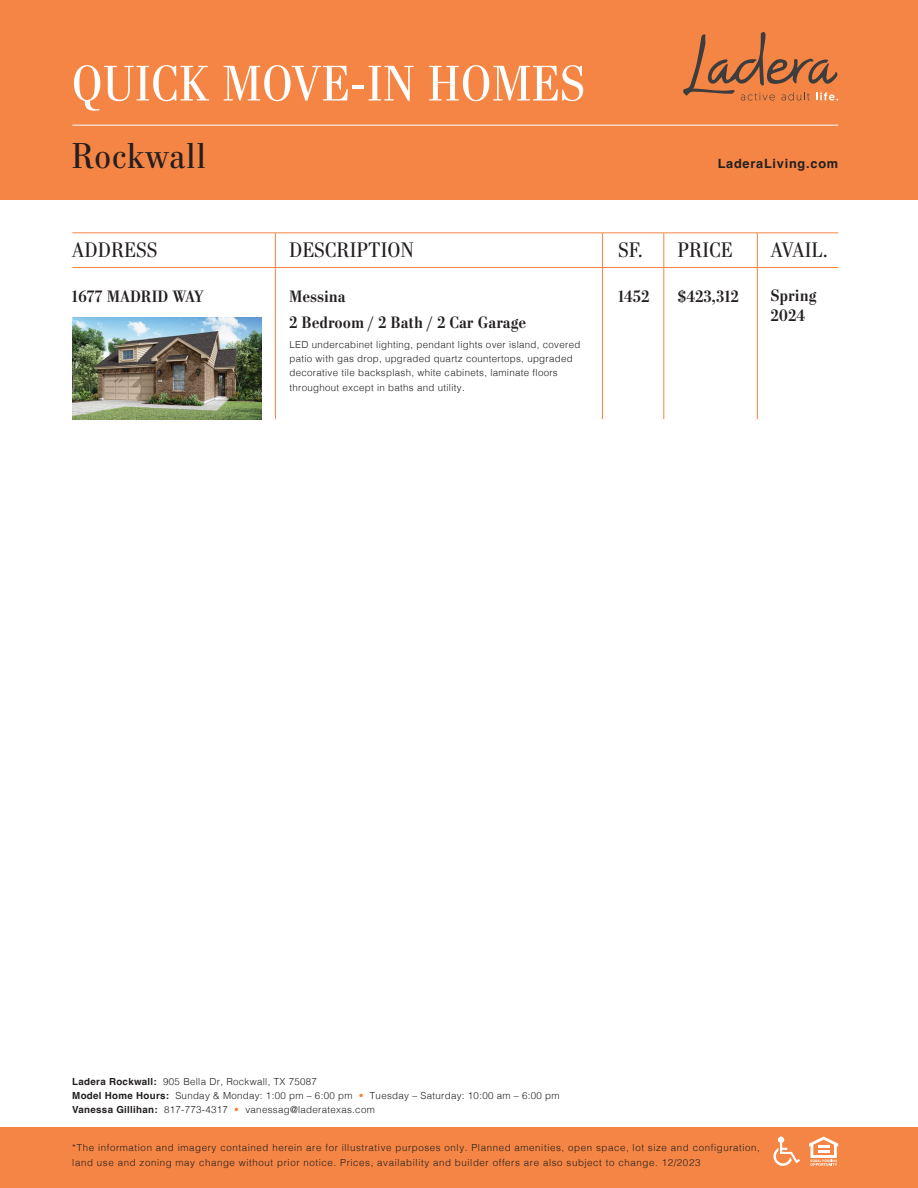
<style>
.page{position:relative;width:918px;height:1188px;background:#fff}
.page>*{position:absolute;margin:0;border:0;box-sizing:border-box;transform-origin:0 0}
.t1{font:50.1px "Stilson";letter-spacing:.03em;color:#fff}
.t2{font:36px "Stilson";letter-spacing:.04em;color:#231f20}
.t3{font:21px "Stilson";letter-spacing:.03em;color:#231f20}
.t4{font:700 16.5px/25.5px "Stilson";letter-spacing:.04em;color:#231f20}
.t5{font:700 12.75px "Helvetica";letter-spacing:.06em;color:#231f20}
.t6{font:300 9.75px/14.2px "Helvetica";letter-spacing:.03em;color:#231f20}
.t7{font:300 9.75px/14.2px "Helvetica";letter-spacing:.06em;color:#231f20}
.s1{font-weight:700}
.s2{color:#f58544}
</style>
<div class="page">
<div style="left:0;top:0;width:918px;height:199px;background:#f58544"></div>
<svg style="left:683px;top:32px;width:155px;height:68px"></svg>
<img style="left:72px;top:318px;width:189px;height:101px">
<hr style="left:72px;top:125px;width:766px;height:1px;background:#fff">
<hr style="left:72px;top:232px;width:766px;height:1px;background:#f58544">
<hr style="left:72px;top:267px;width:766px;height:1px;background:#f58544">
<hr style="left:275px;top:233px;width:1px;height:186px;background:#f58544">
<hr style="left:602px;top:233px;width:1px;height:186px;background:#f58544">
<hr style="left:663px;top:233px;width:1px;height:186px;background:#f58544">
<hr style="left:757px;top:233px;width:1px;height:186px;background:#f58544">
<div style="left:0;top:1128px;width:918px;height:60px;background:#f58544"></div>
<svg style="left:809px;top:1137px;width:29px;height:29px"></svg>
<svg style="left:773px;top:1137px;width:27px;height:29px"></svg>
<h1 class="t1" style="left:72px;top:54px;width:513px">QUICK MOVE-IN HOMES</h1>
<h2 class="t2" style="left:72px;top:135px;width:135px">Rockwall</h2>
<h3 class="t5" style="left:718px;top:156px;width:122px">LaderaLiving.com</h3>
<h3 class="t3" style="left:72px;top:238px;width:86px">ADDRESS</h3>
<h3 class="t4" style="left:72px;top:284px;width:133px">1677 MADRID WAY</h3>
<h3 class="t4" style="left:289px;top:284px;width:238px">Messina<br>2 Bedroom / 2 Bath / 2 Car Garage</h3>
<p class="t6" style="left:289px;top:337px;width:292px">LED undercabinet lighting, pendant lights over island, covered patio with gas drop, upgraded quartz countertops, upgraded decorative tile backsplash, white cabinets, laminate floors throughout except in baths and utility.</p>
<h3 class="t3" style="left:289px;top:238px;width:126px">DESCRIPTION</h3>
<h3 class="t3" style="left:618px;top:238px;width:115px">SF. PRICE</h3>
<h3 class="t3" style="left:771px;top:238px;width:58px">AVAIL.</h3>
<h3 class="t4" style="left:618px;top:284px;width:32px">1452</h3>
<h3 class="t4" style="left:678px;top:284px;width:62px">$423,312</h3>
<h3 class="t4" style="left:771px;top:286px;width:47px;line-height:19.8px">Spring<br>2024</h3>
<p class="t6" style="left:72px;top:1074px;width:489px"><span class="s1">Ladera Rockwall:</span> 905 Bella Dr, Rockwall, TX 75087<br><span class="s1">Model Home Hours:</span> Sunday &amp; Monday: 1:00 pm – 6:00 pm <span class="s2">•</span> Tuesday – Saturday: 10:00 am – 6:00 pm<br><span class="s1">Vanessa Gillihan:</span> 817-773-4317 <span class="s2">•</span> vanessag@laderatexas.com</p>
<p class="t7" style="left:72px;top:1140px;width:689px">*The information and imagery contained herein are for illustrative purposes only. Planned amenities, open space, lot size and configuration, land use and zoning may change without prior notice. Prices, availability and builder offers are also subject to change. 12/2023</p>
</div>
